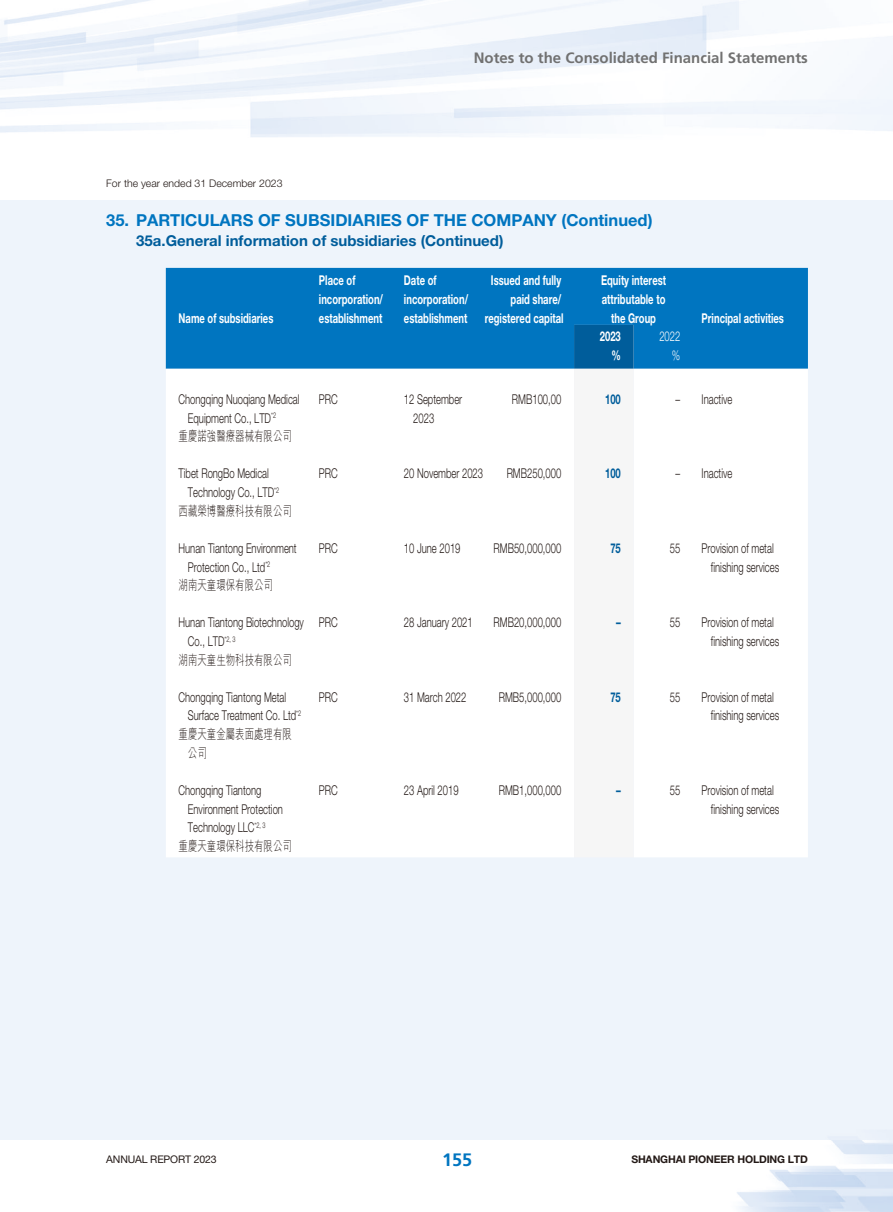
<style>
.page{position:relative;width:893px;height:1212px;background:#fff}
.page>*{position:absolute;margin:0;border:0;box-sizing:border-box;transform-origin:0 0}
.t1{font:700 18px "Frutiger LT Std";color:#0075c0}
.t2{font:700 16.5px "Helvetica Neue LT Std";color:#0075c0}
.t3{font:700 15px "Helvetica Neue LT Std";color:#005d9b}
.t4{font:700 15px "Frutiger LT Std";color:#717171}
.t5{font:300 13.5px/18.8px "Helvetica Neue LT Std";color:#231916;scale:.7 1}
.t6{font:700 13.5px/18.8px "Helvetica Neue LT Std";color:#fff;scale:.7 1}
.t7{font:13.5px/18.8px "M Hei HK Light E Ten B5 H";color:#231916;scale:.7 1}
.t8{font:700 13.5px "Helvetica Neue LT Std";color:#005d9b;scale:.7 1}
.t9{font:300 13.5px "Helvetica Neue LT Std";color:#fff;scale:.7 1}
.t10{font:300 10.5px "Helvetica Neue LT Std";color:#231916}
.t11{font:700 10.5px "Helvetica Neue LT Std";letter-spacing:-.015em;color:#231916}
.t12{font:10.5px "Helvetica Neue LT Std";letter-spacing:-.015em;color:#231916}
</style>
<div class="page">
<div style="left:0;top:201px;width:893px;height:939px;background:#eef4fb"></div>
<div style="left:166px;top:268px;width:642px;height:101px;background:#0075c0"></div>
<svg style="left:166px;top:369px;width:642px;height:488px"></svg>
<svg style="left:574px;top:325px;width:60px;height:532px"></svg>
<p class="t10" style="left:106px;top:180px;width:178px">For the year ended 31 December 2023</p>
<p class="t4" style="left:474px;top:51px;width:336px">Notes to the Consolidated Financial Statements</p>
<p class="t2" style="left:106px;top:215px;width:548px">35. PARTICULARS OF SUBSIDIARIES OF THE COMPANY (Continued)</p>
<p class="t3" style="left:136px;top:235px;width:369px">35a. General information of subsidiaries (Continued)</p>
<p class="t6" style="left:179px;top:310px;width:137px">Name of subsidiaries</p>
<p class="t6" style="left:319px;top:272px;width:93px">Place of incorporation/ establishment</p>
<p class="t6" style="left:404px;top:272px;width:93px">Date of incorporation/ establishment</p>
<p class="t6" style="left:485px;top:272px;width:114px;text-align:right">Issued and fully paid share/ registered capital</p>
<p class="t6" style="left:601px;top:272px;width:95px;text-align:center">Equity interest attributable to the Group</p>
<p class="t6" style="left:600px;top:329px;width:32px">2023</p>
<p class="t9" style="left:659px;top:332px;width:32px">2022</p>
<p class="t6" style="left:611px;top:347px;width:15px">%</p>
<p class="t9" style="left:672px;top:350px;width:14px">%</p>
<p class="t6" style="left:702px;top:310px;width:119px">Principal activities</p>
<p class="t5" style="left:188px;top:391px;width:161px;text-indent:-9px">Chongqing Nuoqiang Medical<br>Equipment Co., LTD<sup>*2</sup></p>
<p class="t7" style="left:179px;top:429px;width:164px">重慶諾強醫療器械有限公司</p>
<p class="t5" style="left:188px;top:466px;width:132px;text-indent:-9px">Tibet RongBo Medical<br>Technology Co., LTD<sup>*2</sup></p>
<p class="t7" style="left:179px;top:503px;width:164px">西藏榮博醫療科技有限公司</p>
<p class="t5" style="left:188px;top:540px;width:157px;text-indent:-9px">Hunan Tiantong Environment<br>Protection Co., Ltd<sup>*2</sup></p>
<p class="t7" style="left:179px;top:578px;width:137px">湖南天童環保有限公司</p>
<p class="t5" style="left:188px;top:615px;width:167px;text-indent:-9px">Hunan Tiantong Biotechnology<br>Co., LTD<sup>*2,</sup> <sup>3</sup></p>
<p class="t7" style="left:179px;top:652px;width:164px">湖南天童生物科技有限公司</p>
<p class="t5" style="left:188px;top:689px;width:163px;text-indent:-9px">Chongqing Tiantong Metal<br>Surface Treatment Co. Ltd<sup>*2</sup></p>
<p class="t7" style="left:188px;top:726px;width:150px;text-indent:-9px">重慶天童金屬表面處理有限公司</p>
<p class="t5" style="left:188px;top:782px;width:137px;text-indent:-9px">Chongqing Tiantong<br>Environment Protection<br>Technology LLC<sup>*2,</sup> <sup>3</sup></p>
<p class="t7" style="left:179px;top:838px;width:164px">重慶天童環保科技有限公司</p>
<p class="t5" style="left:319px;top:391px;width:29px">PRC</p>
<p class="t5" style="left:413px;top:391px;width:71px;text-indent:-9px">12 September<br>2023</p>
<p class="t5" style="left:512px;top:391px;width:72px">RMB100,00</p>
<p class="t8" style="left:605px;top:394px;width:24px">100</p>
<p class="t5" style="left:676px;top:391px;width:83px">– Inactive</p>
<p class="t5" style="left:319px;top:466px;width:29px">PRC</p>
<p class="t5" style="left:404px;top:466px;width:115px">20 November 2023</p>
<p class="t5" style="left:507px;top:466px;width:80px">RMB250,000</p>
<p class="t8" style="left:605px;top:469px;width:24px">100</p>
<p class="t5" style="left:676px;top:466px;width:83px">– Inactive</p>
<p class="t5" style="left:319px;top:540px;width:29px">PRC</p>
<p class="t5" style="left:404px;top:540px;width:82px">10 June 2019</p>
<p class="t5" style="left:493px;top:540px;width:98px">RMB50,000,000</p>
<p class="t8" style="left:610px;top:543px;width:17px">75</p>
<p class="t5" style="left:670px;top:540px;width:17px">55</p>
<p class="t5" style="left:711px;top:540px;width:99px;text-indent:-9px">Provision of metal finishing services</p>
<p class="t5" style="left:319px;top:615px;width:29px">PRC</p>
<p class="t5" style="left:404px;top:615px;width:100px">28 January 2021</p>
<p class="t5" style="left:493px;top:615px;width:98px">RMB20,000,000</p>
<p class="t8" style="left:616px;top:618px;width:8px">–</p>
<p class="t5" style="left:670px;top:615px;width:17px">55</p>
<p class="t5" style="left:711px;top:615px;width:99px;text-indent:-9px">Provision of metal finishing services</p>
<p class="t5" style="left:319px;top:689px;width:29px">PRC</p>
<p class="t5" style="left:404px;top:689px;width:91px">31 March 2022</p>
<p class="t5" style="left:499px;top:689px;width:91px">RMB5,000,000</p>
<p class="t8" style="left:610px;top:692px;width:17px">75</p>
<p class="t5" style="left:670px;top:689px;width:17px">55</p>
<p class="t5" style="left:711px;top:689px;width:99px;text-indent:-9px">Provision of metal finishing services</p>
<p class="t5" style="left:319px;top:782px;width:29px">PRC</p>
<p class="t5" style="left:404px;top:782px;width:80px">23 April 2019</p>
<p class="t5" style="left:499px;top:782px;width:91px">RMB1,000,000</p>
<p class="t8" style="left:616px;top:785px;width:8px">–</p>
<p class="t5" style="left:670px;top:782px;width:17px">55</p>
<p class="t5" style="left:711px;top:782px;width:99px;text-indent:-9px">Provision of metal finishing services</p>
<p class="t12" style="left:106px;top:1155px;width:112px">ANNUAL REPORT 2023</p>
<h1 class="t1" style="left:442px;top:1151px;width:32px">155</h1>
<p class="t11" style="left:631px;top:1155px;width:178px">SHANGHAI PIONEER HOLDING LTD</p>
</div>
